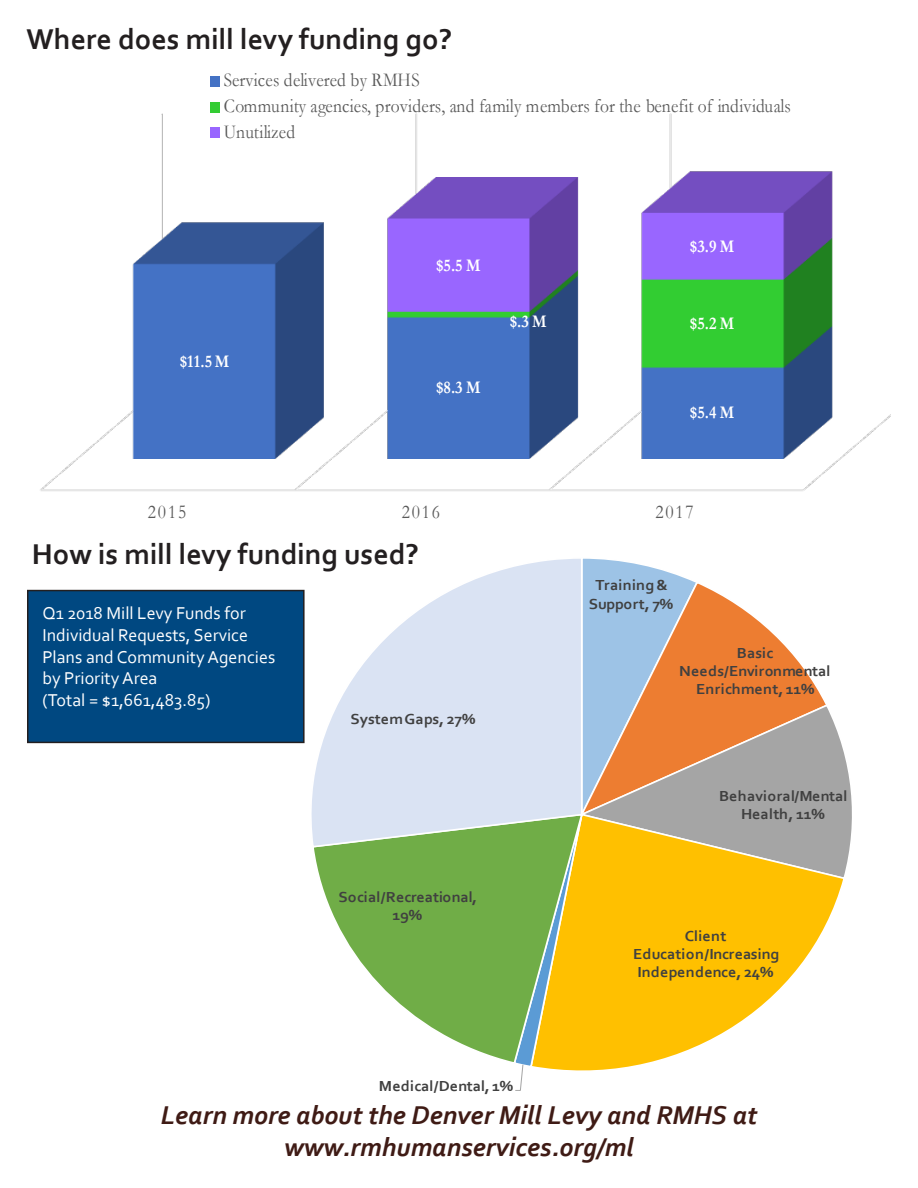
<style>
.page{position:relative;width:918px;height:1188px;background:#fff}
.page>*{position:absolute;margin:0;border:0;box-sizing:border-box;transform-origin:0 0}
.t1{font:700 30px "Corbel";color:#231f20}
.t2{font:italic 700 27px "Corbel";color:#3f1b15}
.t3{font:19.8px/26px "Garamond";letter-spacing:.01em;color:#595959;scale:.89 1}
.t4{font:18px/21.6px "Corbel";color:#fff}
.t5{font:700 17.85px "Garamond";color:#fff;scale:.89 1}
.t6{font:700 15.3px/18px "Corbel";letter-spacing:.01em;color:#404040;text-align:center;scale:1.06 1}
</style>
<div class="page">
<svg style="left:171px;top:558px;width:681px;height:533px"></svg>
<div style="left:28px;top:591px;width:276px;height:151px;background:#004881"></div>
<div style="left:27px;top:590px;width:278px;height:153px;border:2px solid #231f20"></div>
<img style="left:40px;top:113px;width:851px;height:378px">
<div style="left:210px;top:76px;width:10px;height:10px;background:#4472c4"></div>
<div style="left:210px;top:102px;width:10px;height:11px;background:#3c3"></div>
<div style="left:210px;top:128px;width:10px;height:10px;background:#96f"></div>
<p class="t1" style="left:27px;top:21px;width:427px">Where does mill levy funding go?</p>
<p class="t3" style="left:224px;top:67px;width:639px">Services delivered by RMHS<br>Community agencies, providers, and family members for the benefit of individuals<br>Unutilized</p>
<p class="t5" style="left:180px;top:349px;width:57px">$11.5 M</p>
<p class="t5" style="left:436px;top:253px;width:52px">$5.5 M</p>
<p class="t5" style="left:436px;top:375px;width:52px">$8.3 M</p>
<p class="t5" style="left:690px;top:234px;width:52px">$3.9 M</p>
<p class="t5" style="left:510px;top:309px;width:43px">$.3 M</p>
<p class="t5" style="left:690px;top:311px;width:52px">$5.2 M</p>
<p class="t5" style="left:690px;top:400px;width:52px">$5.4 M</p>
<p class="t3" style="left:148px;top:498px;width:44px">2015</p>
<p class="t3" style="left:402px;top:498px;width:44px">2016</p>
<p class="t3" style="left:656px;top:498px;width:44px">2017</p>
<p class="t1" style="left:32px;top:536px;width:389px">How is mill levy funding used?</p>
<p class="t4" style="left:42px;top:602px;width:234px">Q1 2018 Mill Levy Funds for<br>Individual Requests, Service<br>Plans and Community Agencies by Priority Area</p>
<p class="t4" style="left:42px;top:689px;width:170px">(Total = $1,661,483.85)</p>
<p class="t6" style="left:350px;top:709px;width:120px">System Gaps, 27%</p>
<p class="t6" style="left:338px;top:887px;width:133px;line-height:18.5px">Social/Recreational,<br>19%</p>
<p class="t6" style="left:379px;top:1076px;width:128px">Medical/Dental, 1%</p>
<p class="t6" style="left:589px;top:576px;width:81px;line-height:18.5px">Training &amp;<br>Support, 7%</p>
<p class="t6" style="left:679px;top:643px;width:144px">Basic<br>Needs/Environmental<br>Enrichment, 11%</p>
<p class="t6" style="left:719px;top:786px;width:123px;line-height:18.5px">Behavioral/Mental<br>Health, 11%</p>
<p class="t6" style="left:633px;top:926px;width:139px">Client<br>Education/Increasing<br>Independence, 24%</p>
<p class="t2" style="left:161px;top:1098px;width:598px">Learn more about the Denver Mill Levy and RMHS at</p>
<p class="t2" style="left:284px;top:1131px;width:351px">www.rmhumanservices.org/ml</p>
</div>
